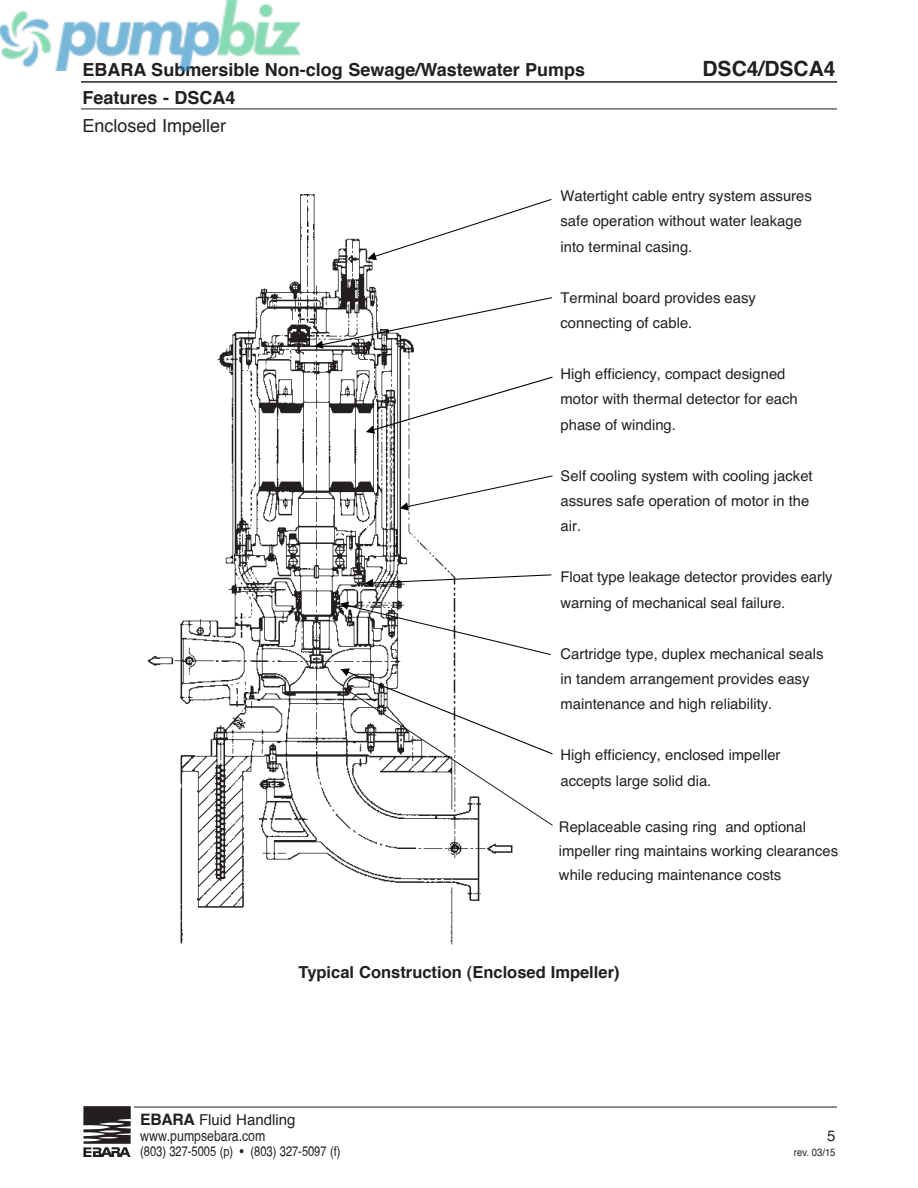
<style>
.page{position:relative;width:918px;height:1188px;background:#fff}
.page>*{position:absolute;margin:0;border:0;box-sizing:border-box;transform-origin:0 0}
.t1{font:700 21px "Helvetica";color:#231f20}
.t2{font:700 18px "Helvetica";color:#231f20}
.t3{font:18px/28.5px "Helvetica";color:#231f20}
.t4{font:700 16.5px "Helvetica";color:#231f20}
.t5{font:condensed 15px/15.1px "Helvetica";color:#231f20}
.t6{font:15px "Helvetica";color:#231f20}
.t7{font:14.85px/25.5px "Helvetica";color:#231f20}
.t8{font:condensed 13.5px "Helvetica";color:#231f20}
.t9{font:10.5px "Helvetica";color:#231f20;scale:.9 1}
.s1{font-weight:700}
.s2{font-stretch:condensed;color:#fff}
.s3{font-weight:700;font-stretch:normal;font-size:15.75px}
.s4{font-stretch:normal}
</style>
<div class="page">
<svg style="left:83px;top:1106px;width:48px;height:51px"></svg>
<hr style="left:134px;top:1107px;width:703px;height:1px;background:#231f20">
<hr style="left:81px;top:81px;width:756px;height:2px;background:#231f20">
<hr style="left:81px;top:109px;width:756px;height:1px;background:#231f20">
<img style="left:147px;top:194px;width:366px;height:751px">
<svg style="left:368px;top:199px;width:184px;height:61px"></svg>
<svg style="left:314px;top:297px;width:238px;height:52px"></svg>
<svg style="left:366px;top:377px;width:187px;height:57px"></svg>
<svg style="left:400px;top:476px;width:153px;height:35px"></svg>
<svg style="left:340px;top:602px;width:211px;height:53px"></svg>
<svg style="left:365px;top:574px;width:187px;height:13px"></svg>
<svg style="left:340px;top:668px;width:213px;height:159px"></svg>
<img style="left:0;top:0;width:300px;height:70px">
<p class="t2" style="left:82px;top:62px;width:504px">EBARA Submersible Non-clog Sewage/Wastewater Pumps</p>
<h1 class="t1" style="left:703px;top:60px;width:135px">DSC4/DSCA4</h1>
<p class="t3" style="left:82px;top:84px;width:195px"><span class="s1">Features - DSCA4<br></span>Enclosed Impeller<span class="s2">Project:</span></p>
<p class="t7" style="left:561px;top:183px;width:253px">Watertight cable entry system assures safe operation without water leakage into terminal casing.</p>
<p class="t7" style="left:561px;top:285px;width:197px">Terminal board provides easy connecting of cable.</p>
<p class="t7" style="left:561px;top:361px;width:239px">High efficiency, compact designed motor with thermal detector for each phase of winding.</p>
<p class="t7" style="left:561px;top:463px;width:254px">Self cooling system with cooling jacket assures safe operation of motor in the air.</p>
<p class="t7" style="left:561px;top:565px;width:274px">Float type leakage detector provides early warning of mechanical seal failure.</p>
<p class="t7" style="left:561px;top:641px;width:264px">Cartridge type, duplex mechanical seals in tandem arrangement provides easy maintenance and high reliability.</p>
<p class="t7" style="left:561px;top:743px;width:221px">High efficiency, enclosed impeller accepts large solid dia.</p>
<p class="t7" style="left:559px;top:815px;width:281px;line-height:24px">Replaceable casing ring and optional impeller ring maintains working clearances while reducing maintenance costs</p>
<p class="t4" style="left:299px;top:965px;width:323px">Typical Construction (Enclosed Impeller)</p>
<p class="t5" style="left:140px;top:1113px;width:157px"><span class="s3">EBARA</span> <span class="s4">Fluid Handling </span>www.pumpsebara.com</p>
<p class="t6" style="left:827px;top:1129px;width:10px">5</p>
<p class="t8" style="left:140px;top:1145px;width:202px">(803) 327-5005 (p) • (803) 327-5097 (f)</p>
<p class="t9" style="left:794px;top:1148px;width:48px">rev. 03/15</p>
</div>
